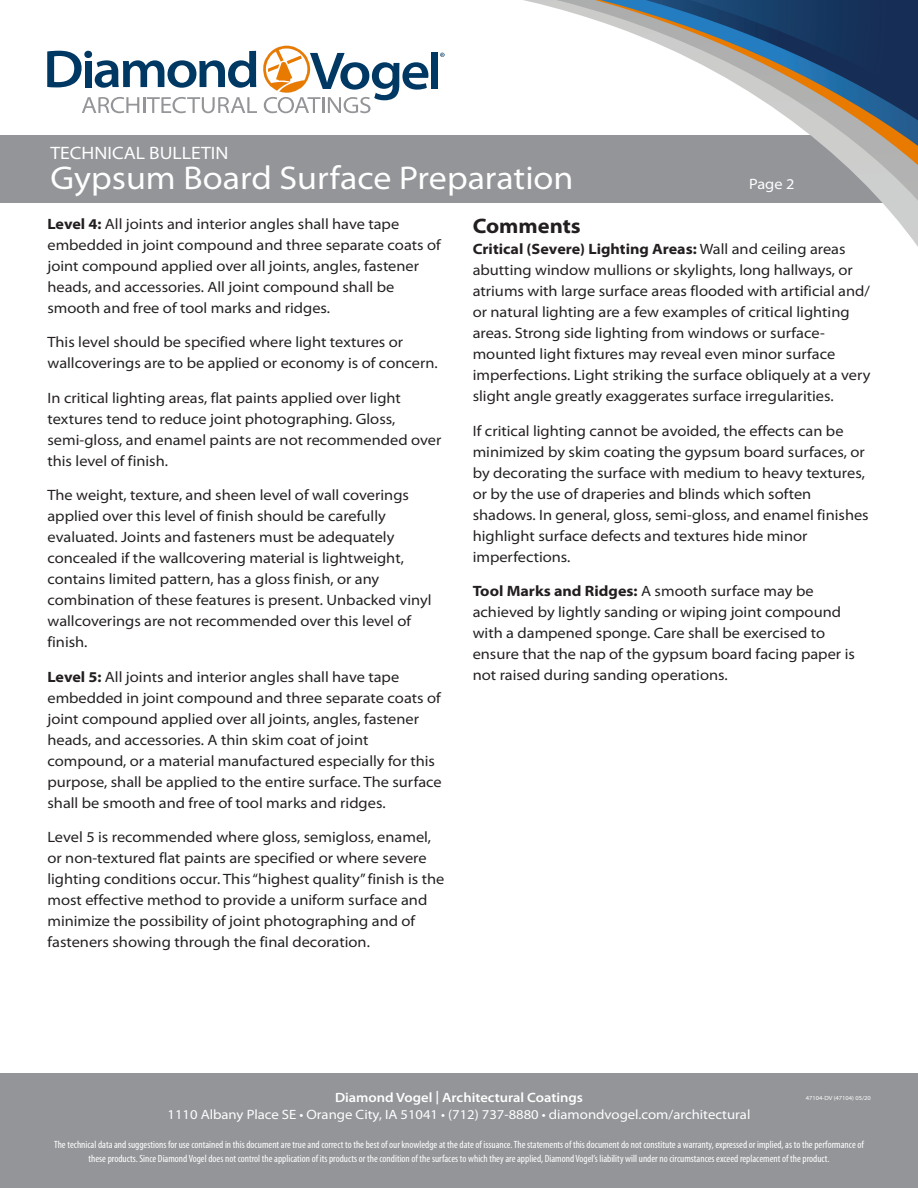
<style>
.page{position:relative;width:918px;height:1188px;background:#fff}
.page>*{position:absolute;margin:0;border:0;box-sizing:border-box;transform-origin:0 0}
.t1{font:semi-expanded 33px "Myriad Pro";color:#fff}
.SECTION_HEADER{font:700 semi-expanded 21px "Myriad Pro";color:#231f20}
.t2{font:semi-expanded 18px "Myriad Pro";color:#fff}
.BODY{font:semi-expanded 15px/21px "Myriad Pro";color:#231f20}
.t3{font:semi-expanded 15px "Myriad Pro";color:#fff}
.t4{font:semi-expanded 13.5px "Myriad Pro";color:#fff}
.t5{font:600 semi-expanded 13.5px "Myriad Pro";color:#fff}
.t6{font:condensed 10.5px/13.5px "Myriad Pro";color:#fff;text-align:center}
.BODY-2{font:semi-expanded 6px "Myriad Pro";color:#fff}
.s1{font-weight:700}
</style>
<div class="page">
<div style="left:0;top:135px;width:918px;height:67px;background:#939598"></div>
<svg style="left:354px;top:0;width:564px;height:247px"></svg>
<svg style="left:541px;top:0;width:377px;height:156px"></svg>
<svg style="left:593px;top:0;width:325px;height:129px"></svg>
<div style="left:0;top:1073px;width:918px;height:115px;background:#939598"></div>
<div style="left:431px;top:53px;width:7px;height:36px;background:#003864"></div>
<svg style="left:47px;top:46px;width:381px;height:67px"></svg>
<div style="left:84px;top:51px;width:8px;height:7px;background:#003864;border-radius:50%"></div>
<svg style="left:440px;top:53px;width:5px;height:4px"></svg>
<p class="t2" style="left:50px;top:142px;width:180px">TECHNICAL BULLETIN</p>
<p class="t1" style="left:50px;top:157px;width:525px">Gypsum Board Surface Preparation</p>
<p class="t3" style="left:749px;top:175px;width:47px">Page 2</p>
<p class="BODY" style="left:47px;top:213px;width:395px"><span class="s1">Level 4:</span> All joints and interior angles shall have tape embedded in joint compound and three separate coats of joint compound applied over all joints, angles, fastener heads, and accessories. All joint compound shall be smooth and free of tool marks and ridges.</p>
<p class="BODY" style="left:47px;top:331px;width:392px">This level should be specified where light textures or wallcoverings are to be applied or economy is of concern.</p>
<p class="BODY" style="left:47px;top:387px;width:395px">In critical lighting areas, flat paints applied over light textures tend to reduce joint photographing. Gloss, semi-gloss, and enamel paints are not recommended over this level of finish.</p>
<p class="BODY" style="left:47px;top:484px;width:386px">The weight, texture, and sheen level of wall coverings applied over this level of finish should be carefully evaluated. Joints and fasteners must be adequately concealed if the wallcovering material is lightweight, contains limited pattern, has a gloss finish, or any combination of these features is present. Unbacked vinyl wallcoverings are not recommended over this level of finish.</p>
<p class="BODY" style="left:47px;top:666px;width:396px"><span class="s1">Level 5:</span> All joints and interior angles shall have tape embedded in joint compound and three separate coats of joint compound applied over all joints, angles, fastener heads, and accessories. A thin skim coat of joint compound, or a material manufactured especially for this purpose, shall be applied to the entire surface. The surface shall be smooth and free of tool marks and ridges.</p>
<p class="BODY" style="left:47px;top:826px;width:399px">Level 5 is recommended where gloss, semigloss, enamel, or non-textured flat paints are specified or where severe lighting conditions occur. This “highest quality” finish is the most effective method to provide a uniform surface and minimize the possibility of joint photographing and of fasteners showing through the final decoration.</p>
<p class="SECTION_HEADER" style="left:473px;top:212px;width:110px">Comments</p>
<p class="BODY" style="left:473px;top:238px;width:399px"><span class="s1">Critical (Severe) Lighting Areas:</span> Wall and ceiling areas abutting window mullions or skylights, long hallways, or atriums with large surface areas flooded with artificial and/ or natural lighting are a few examples of critical lighting areas. Strong side lighting from windows or surface&shy;mounted light fixtures may reveal even minor surface imperfections. Light striking the surface obliquely at a very slight angle greatly exaggerates surface irregularities.</p>
<p class="BODY" style="left:473px;top:420px;width:398px">If critical lighting cannot be avoided, the effects can be minimized by skim coating the gypsum board surfaces, or by decorating the surface with medium to heavy textures, or by the use of draperies and blinds which soften shadows. In general, gloss, semi-gloss, and enamel finishes highlight surface defects and textures hide minor imperfections.</p>
<p class="BODY" style="left:473px;top:580px;width:384px"><span class="s1">Tool Marks and Ridges:</span> A smooth surface may be achieved by lightly sanding or wiping joint compound with a dampened sponge. Care shall be exercised to ensure that the nap of the gypsum board facing paper is not raised during sanding operations.</p>
<p class="t5" style="left:335px;top:1089px;width:249px">Diamond Vogel | Architectural Coatings</p>
<p class="t4" style="left:168px;top:1106px;width:584px">1110 Albany Place SE • Orange City, IA 51041 • (712) 737-8880 • diamondvogel.com/architectural</p>
<p class="t6" style="left:54px;top:1138px;width:811px">The technical data and suggestions for use contained in this document are true and correct to the best of our knowledge at the date of issuance. The statements of this document do not constitute a warranty, expressed or implied, as to the performance of these products. Since Diamond Vogel does not control the application of its products or the condition of the surfaces to which they are applied, Diamond Vogel’s liability will under no circumstances exceed replacement of the product.</p>
<p class="BODY-2" style="left:806px;top:1094px;width:67px">47104-DV (47104) 05/20</p>
</div>
